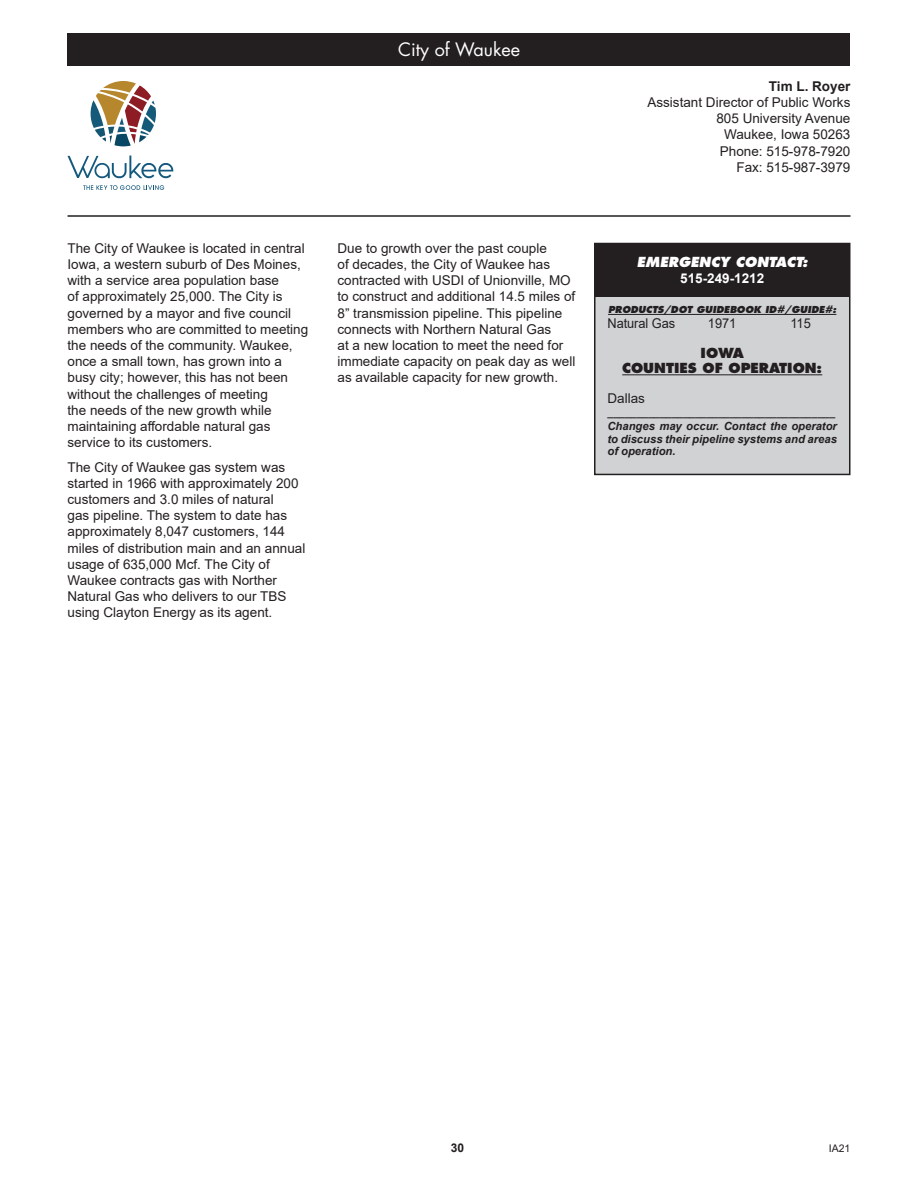
<style>
.page{position:relative;width:918px;height:1188px;background:#fff}
.page>*{position:absolute;margin:0;border:0;box-sizing:border-box;transform-origin:0 0}
.t1{font:18px "Futura";color:#fff}
.t2{font:13.5px/16.2px "Arial";color:#231f20}
.t3{font:800 13.5px "Futura";color:#231f20}
.t4{font:italic 800 13.5px "Futura";color:#fff}
.t5{font:13.5px "Arial";color:#231f20;scale:.95 1}
.t6{font:700 13.5px "Arial";color:#fff}
.t7{font:700 13.5px "Arial";color:#231f20}
.t8{font:700 12px "Arial";color:#231f20}
.t9{font:italic 700 11.25px/13.5px "Arial";color:#231f20}
.t10{font:italic 700 10.5px "Arial";color:#231f20}
.t11{font:10.5px "Arial";color:#231f20}
.t12{font:italic 800 9.3px "Futura";color:#231f20}
</style>
<div class="page">
<div style="left:68px;top:34px;width:782px;height:32px;background:#231f20"></div>
<hr style="left:67px;top:215px;width:783px;height:2px;background:#231f20">
<div style="left:595px;top:244px;width:255px;height:230px;background:#d1d2d4"></div>
<div style="left:594px;top:243px;width:256px;height:232px;border:2px solid #231f20"></div>
<div style="left:594px;top:243px;width:255px;height:54px;background:#231f20"></div>
<hr style="left:608px;top:314px;width:228px;height:1px;background:#231f20">
<hr style="left:622px;top:374px;width:200px;height:1px;background:#231f20">
<svg style="left:83px;top:185px;width:81px;height:5px"></svg>
<svg style="left:68px;top:156px;width:105px;height:22px"></svg>
<svg style="left:91px;top:81px;width:65px;height:65px"></svg>
<p class="t1" style="left:398px;top:38px;width:123px">City of Waukee</p>
<p class="t2" style="left:67px;top:240px;width:242px">The City of Waukee is located in central Iowa, a western suburb of Des Moines, with a service area population base<br>of approximately 25,000. The City is governed by a mayor and five council members who are committed to meeting the needs of the community. Waukee, once a small town, has grown into a busy city; however, this has not been without the challenges of meeting<br>the needs of the new growth while maintaining affordable natural gas service to its customers.</p>
<p class="t2" style="left:67px;top:459px;width:239px">The City of Waukee gas system was started in 1966 with approximately 200 customers and 3.0 miles of natural<br>gas pipeline. The system to date has approximately 8,047 customers, 144 miles of distribution main and an annual usage of 635,000 Mcf. The City of Waukee contracts gas with Norther Natural Gas who delivers to our TBS using Clayton Energy as its agent.</p>
<p class="t2" style="left:337px;top:240px;width:239px">Due to growth over the past couple<br>of decades, the City of Waukee has contracted with USDI of Unionville, MO to construct and additional 14.5 miles of 8” transmission pipeline. This pipeline connects with Northern Natural Gas<br>at a new location to meet the need for immediate capacity on peak day as well as available capacity for new growth.</p>
<p class="t7" style="left:769px;top:77px;width:83px">Tim L. Royer</p>
<p class="t2" style="left:647px;top:94px;width:205px">Assistant Director of Public Works</p>
<p class="t2" style="left:716px;top:110px;width:136px">805 University Avenue</p>
<p class="t2" style="left:724px;top:127px;width:128px">Waukee, Iowa 50263</p>
<p class="t2" style="left:720px;top:143px;width:132px">Phone: 515-978-7920</p>
<p class="t2" style="left:736px;top:159px;width:116px">Fax: 515-987-3979</p>
<p class="t4" style="left:637px;top:253px;width:172px">EMERGENCY CONTACT:</p>
<p class="t6" style="left:680px;top:269px;width:86px">515-249-1212</p>
<p class="t12" style="left:608px;top:304px;width:230px">PRODUCTS/DOT GUIDEBOOK ID#/GUIDE#:</p>
<p class="t5" style="left:608px;top:314px;width:73px">Natural Gas</p>
<p class="t5" style="left:708px;top:314px;width:31px">1971</p>
<p class="t5" style="left:790px;top:314px;width:23px">115</p>
<p class="t3" style="left:701px;top:345px;width:45px">IOWA</p>
<p class="t3" style="left:622px;top:360px;width:202px">COUNTIES OF OPERATION:</p>
<p class="t2" style="left:608px;top:390px;width:39px">Dallas</p>
<p class="t10" style="left:608px;top:405px;width:229px">_______________________________________</p>
<p class="t9" style="left:608px;top:419px;width:231px">Changes may occur. Contact the operator to discuss their pipeline systems and areas</p>
<p class="t9" style="left:608px;top:445px;width:70px">of operation.</p>
<p class="t8" style="left:451px;top:1139px;width:15px">30</p>
<p class="t11" style="left:829px;top:1141px;width:23px">IA21</p>
</div>
